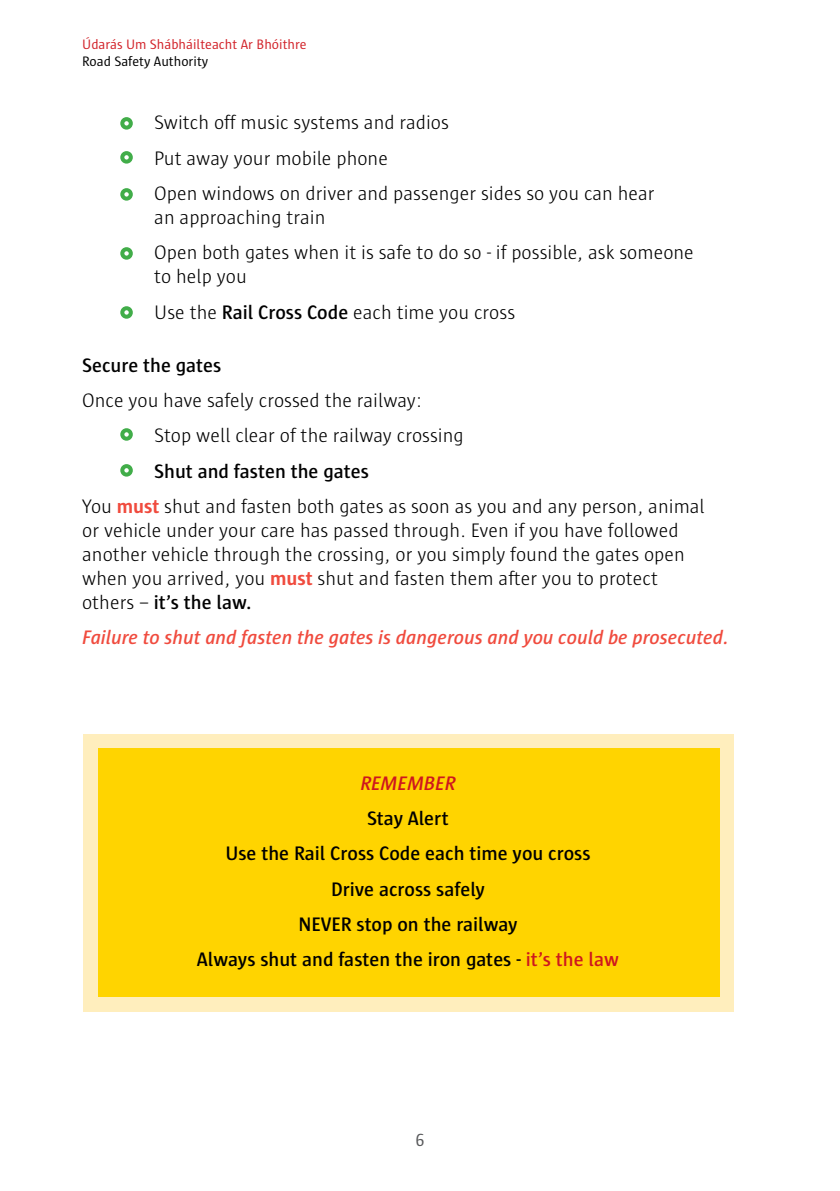
<style>
.page{position:relative;width:840px;height:1191px;background:#fff}
.page>*{position:absolute;margin:0;border:0;box-sizing:border-box;transform-origin:0 0}
.t1{font:300 20px/35.4px "Sun";color:#000}
.t2{font:600 20px/35.4px "Sun";color:#000;text-align:center}
.t3{font:italic 600 20px "Sun";color:#f04b3e}
.t4{font:italic 600 20px "Sun";color:#ce171e}
.t5{font:18px "Sun";color:#58595b}
.t6{font:14px "Sun";color:#d2232a}
.t7{font:14px "Sun";color:#000}
.s1{font-weight:600}
.s2{font-weight:700;color:#f04b3e}
.s3{color:#ce171e}
</style>
<div class="page">
<div style="left:120px;top:188px;width:13px;height:13px;border:4px solid #41ad49;border-radius:50%"></div>
<div style="left:120px;top:247px;width:13px;height:13px;border:4px solid #41ad49;border-radius:50%"></div>
<div style="left:120px;top:306px;width:13px;height:13px;border:4px solid #41ad49;border-radius:50%"></div>
<div style="left:120px;top:464px;width:13px;height:12px;border:4px solid #41ad49;border-radius:50%"></div>
<div style="left:120px;top:151px;width:13px;height:13px;border:4px solid #41ad49;border-radius:50%"></div>
<div style="left:120px;top:117px;width:13px;height:13px;border:4px solid #41ad49;border-radius:50%"></div>
<div style="left:120px;top:428px;width:13px;height:13px;border:4px solid #41ad49;border-radius:50%"></div>
<div style="left:83px;top:734px;width:650px;height:278px;background:#ffeebd"></div>
<div style="left:98px;top:748px;width:621px;height:248px;background:#ffd400"></div>
<p class="t6" style="left:82px;top:37px;width:226px">Údarás Um Shábháilteacht Ar Bhóithre</p>
<p class="t7" style="left:82px;top:54px;width:128px">Road Safety Authority</p>
<p class="t1" style="left:154px;top:105px;width:501px">Switch off music systems and radios<br>Put away your mobile phone<br>Open windows on driver and passenger sides so you can hear</p>
<p class="t1" style="left:154px;top:200px;width:541px">an approaching train<br>Open both gates when it is safe to do so - if possible, ask someone</p>
<p class="t1" style="left:154px;top:259px;width:362px">to help you<br>Use the <span class="s1">Rail Cross Code</span> each time you cross</p>
<p class="t2" style="left:82px;top:347px;width:140px">Secure the gates</p>
<p class="t1" style="left:154px;top:383px;width:311px;text-indent:-72px">Once you have safely crossed the railway:<br>Stop well clear of the railway crossing</p>
<p class="t1" style="left:82px;top:453px;width:624px;text-indent:72px"><span class="s1">Shut and fasten the gates<br></span>You <span class="s2">must</span> shut and fasten both gates as soon as you and any person, animal</p>
<p class="t1" style="left:82px;top:518px;width:604px;line-height:24px">or vehicle under your care has passed through. Even if you have followed another vehicle through the crossing, or you simply found the gates open when you arrived, you <span class="s2">must</span> shut and fasten them after you to protect others – <span class="s1">it’s the law.</span></p>
<p class="t3" style="left:82px;top:627px;width:647px">Failure to shut and fasten the gates is dangerous and you could be prosecuted.</p>
<p class="t4" style="left:360px;top:772px;width:97px">REMEMBER</p>
<p class="t2" style="left:197px;top:800px;width:423px">Stay Alert<br>Use the Rail Cross Code each time you cross<br>Drive across safely<br>NEVER stop on the railway<br>Always shut and fasten the iron gates - <span class="s3">it’s the law</span></p>
<p class="t5" style="left:415px;top:1130px;width:10px">6</p>
</div>
